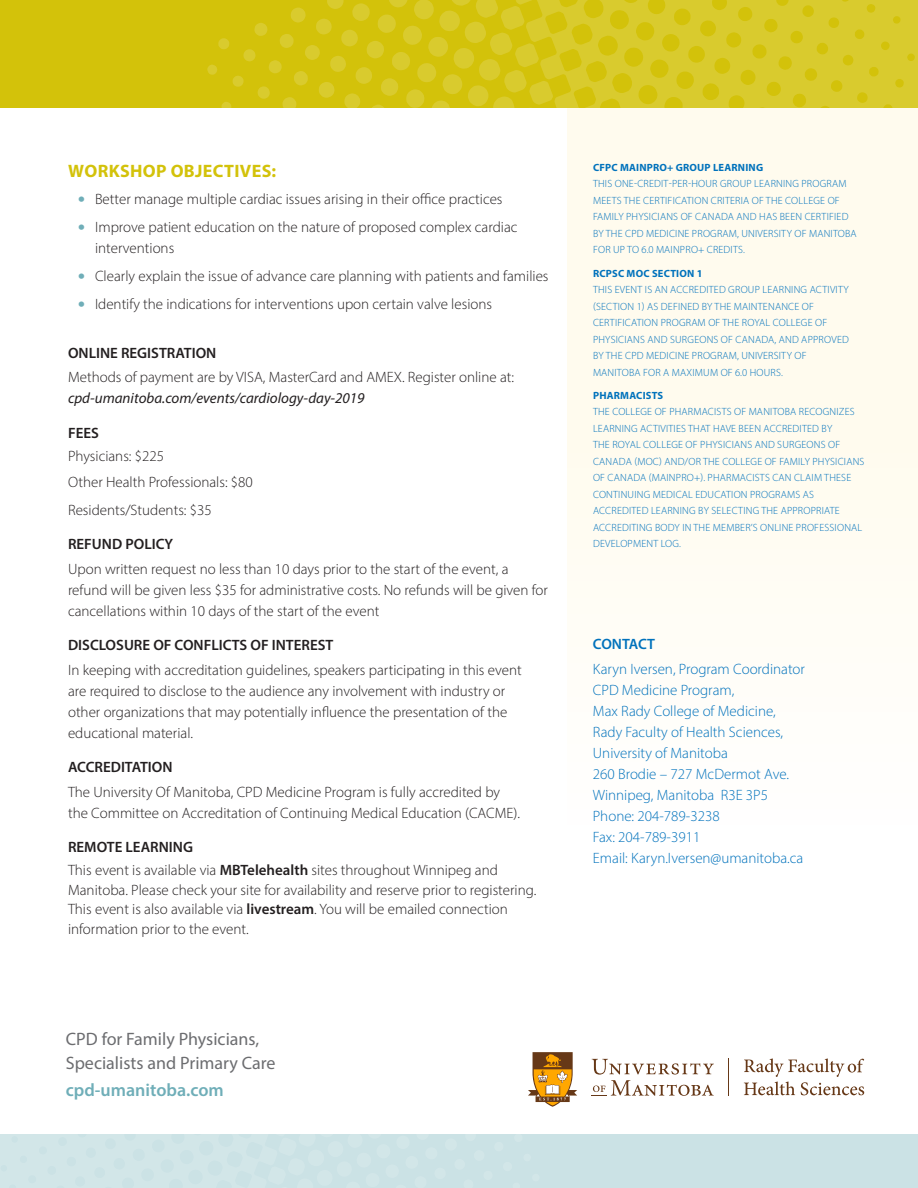
<style>
.page{position:relative;width:918px;height:1188px;background:#fff}
.page>*{position:absolute;margin:0;border:0;box-sizing:border-box;transform-origin:0 0}
.t1{font:18px/24px "Myriad Pro";color:#6c6d70}
.t2{font:700 18px "Myriad Pro";letter-spacing:.02em;color:#d3c20a}
.t3{font:600 18px "Myriad Pro";color:#6faeb8}
.t4{font:300 15px/21px "Myriad Pro";color:#231f20}
.t5{font:300 15px/21px "Myriad Pro";color:#0072bc}
.t6{font:600 15px "Myriad Pro";color:#231f20}
.t7{font:600 15px "Myriad Pro";letter-spacing:-.01em;color:#0072bc}
.t8{font:300 10.5px/16.5px "Myriad Pro";letter-spacing:.02em;color:#0072bc}
.t9{font:700 10.5px "Myriad Pro";letter-spacing:.02em;color:#0072bc}
.s1{font-size:30px;color:#6faeb8}
.s2{font-weight:400;font-style:italic}
.s3{font-weight:600}
.s4{font-weight:700}
</style>
<div class="page">
<div style="left:567px;top:105px;width:351px;height:738px;background:linear-gradient(to right,#fffcf3,#fffcf3)"></div>
<div style="left:0;top:0;width:918px;height:107px;background:#d3c20a"></div>
<img style="left:207px;top:0;width:711px;height:108px">
<div style="left:0;top:1134px;width:918px;height:54px;background:#cbe2e5"></div>
<svg style="left:744px;top:1058px;width:120px;height:37px"></svg>
<hr style="left:728px;top:1058px;width:1px;height:38px;background:#663817">
<svg style="left:592px;top:1059px;width:122px;height:37px"></svg>
<svg style="left:528px;top:1052px;width:49px;height:55px"></svg>
<p class="t2" style="left:68px;top:159px;width:210px">WORKSHOP OBJECTIVES:</p>
<p class="t4" style="left:78px;top:189px;width:426px"><span class="s1">•</span> Better manage multiple cardiac issues arising in their office practices</p>
<p class="t4" style="left:95px;top:216px;width:424px;text-indent:-17px"><span class="s1">•</span> Improve patient education on the nature of proposed complex cardiac interventions</p>
<p class="t4" style="left:78px;top:265px;width:472px"><span class="s1">•</span> Clearly explain the issue of advance care planning with patients and families</p>
<p class="t4" style="left:78px;top:293px;width:416px"><span class="s1">•</span> Identify the indications for interventions upon certain valve lesions</p>
<p class="t6" style="left:68px;top:343px;width:150px">ONLINE REGISTRATION</p>
<p class="t4" style="left:68px;top:366px;width:448px">Methods of payment are by VISA, MasterCard and AMEX. Register online at: <span class="s2">cpd-umanitoba.com/events/cardiology-day-2019</span></p>
<p class="t6" style="left:68px;top:423px;width:32px">FEES</p>
<p class="t4" style="left:68px;top:445px;width:98px">Physicians: $225</p>
<p class="t4" style="left:68px;top:471px;width:186px">Other Health Professionals: $80</p>
<p class="t4" style="left:68px;top:499px;width:145px">Residents/Students: $35</p>
<p class="t6" style="left:68px;top:535px;width:107px">REFUND POLICY</p>
<p class="t4" style="left:68px;top:558px;width:481px">Upon written request no less than 10 days prior to the start of the event, a refund will be given less $35 for administrative costs. No refunds will be given for cancellations within 10 days of the start of the event</p>
<p class="t6" style="left:68px;top:636px;width:267px">DISCLOSURE OF CONFLICTS OF INTEREST</p>
<p class="t4" style="left:68px;top:659px;width:455px">In keeping with accreditation guidelines, speakers participating in this event are required to disclose to the audience any involvement with industry or other organizations that may potentially influence the presentation of the educational material.</p>
<p class="t6" style="left:68px;top:758px;width:106px">ACCREDITATION</p>
<p class="t4" style="left:68px;top:781px;width:453px">The University Of Manitoba, CPD Medicine Program is fully accredited by the Committee on Accreditation of Continuing Medical Education (CACME).</p>
<p class="t6" style="left:68px;top:838px;width:126px">REMOTE LEARNING</p>
<p class="t4" style="left:68px;top:860px;width:470px;line-height:19.5px">This event is available via <span class="s3">MBTelehealth</span> sites throughout Winnipeg and Manitoba. Please check your site for availability and reserve prior to registering.<br>This event is also available via <span class="s3">livestream</span>. You will be emailed connection information prior to the event.</p>
<p class="t1" style="left:66px;top:1027px;width:211px">CPD for Family Physicians,<br>Specialists and Primary Care</p>
<p class="t3" style="left:66px;top:1078px;width:159px">cpd-umanitoba.com</p>
<p class="t9" style="left:593px;top:161px;width:172px">CFPC MAINPRO+ GROUP LEARNING</p>
<p class="t8" style="left:593px;top:176px;width:265px">THIS ONE-CREDIT-PER-HOUR GROUP LEARNING PROGRAM MEETS THE CERTIFICATION CRITERIA OF THE COLLEGE OF FAMILY PHYSICIANS OF CANADA AND HAS BEEN CERTIFIED BY THE CPD MEDICINE PROGRAM, UNIVERSITY OF MANITOBA FOR UP TO 6.0 MAINPRO+ CREDITS.</p>
<p class="t9" style="left:593px;top:266px;width:111px">RCPSC MOC SECTION 1</p>
<p class="t8" style="left:593px;top:281px;width:257px">THIS EVENT IS AN ACCREDITED GROUP LEARNING ACTIVITY (SECTION 1) AS DEFINED BY THE MAINTENANCE OF CERTIFICATION PROGRAM OF THE ROYAL COLLEGE OF PHYSICIANS AND SURGEONS OF CANADA, AND APPROVED BY THE CPD MEDICINE PROGRAM, UNIVERSITY OF MANITOBA FOR A MAXIMUM OF 6.0 HOURS.</p>
<p class="t8" style="left:593px;top:387px;width:273px"><span class="s4">PHARMACISTS<br></span>THE COLLEGE OF PHARMACISTS OF MANITOBA RECOGNIZES LEARNING ACTIVITIES THAT HAVE BEEN ACCREDITED BY<br>THE ROYAL COLLEGE OF PHYSICIANS AND SURGEONS OF CANADA (MOC) AND/OR THE COLLEGE OF FAMILY PHYSICIANS OF CANADA (MAINPRO+). PHARMACISTS CAN CLAIM THESE CONTINUING MEDICAL EDUCATION PROGRAMS AS ACCREDITED LEARNING BY SELECTING THE APPROPRIATE ACCREDITING BODY IN THE MEMBER’S ONLINE PROFESSIONAL DEVELOPMENT LOG.</p>
<p class="t7" style="left:593px;top:634px;width:64px">CONTACT</p>
<p class="t5" style="left:593px;top:658px;width:214px">Karyn Iversen, Program Coordinator<br>CPD Medicine Program,<br>Max Rady College of Medicine,<br>Rady Faculty of Health Sciences,<br>University of Manitoba<br>260 Brodie – 727 McDermot Ave.<br>Winnipeg, Manitoba R3E 3P5<br>Phone: 204-789-3238<br>Fax: 204-789-3911<br>Email: Karyn.Iversen@umanitoba.ca</p>
</div>
